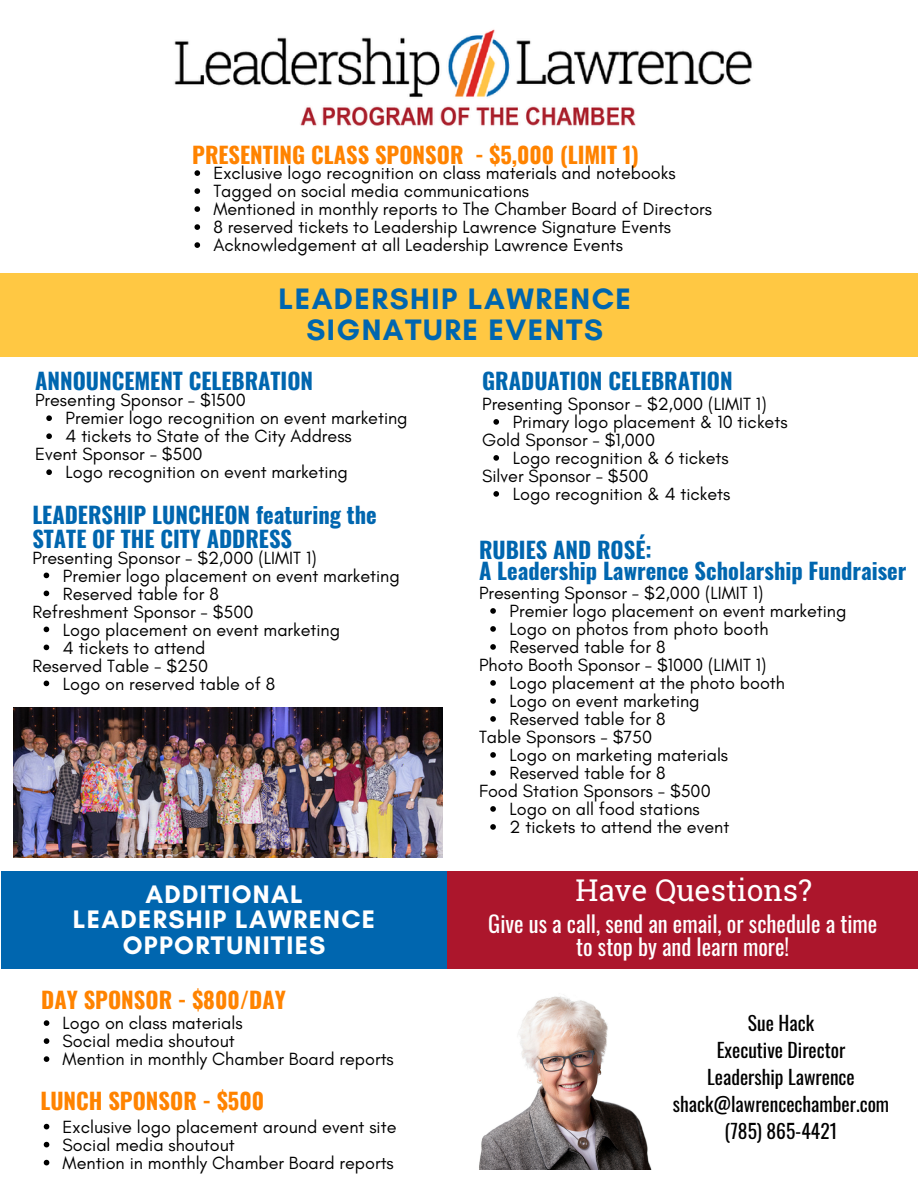
<style>
.page{position:relative;width:918px;height:1188px;background:#fff}
.page>*{position:absolute;margin:0;border:0;box-sizing:border-box;transform-origin:0 0}
.t1{font:700 30.15px/30.2px "Glacial Indifference";letter-spacing:.05em;color:#0066af;text-align:center}
.t2{font:30px "Roboto Slab";color:#fff}
.t3{font:700 25.8px/25.8px "Glacial Indifference";letter-spacing:.05em;color:#fff;text-align:center}
.t4{font:700 22.5px/20.2px "Oswald";color:#0066af}
.t5{font:700 22.5px "Oswald";color:#ff8300}
.t6{font:22.5px/23.7px "Oswald";color:#fff;text-align:center}
.t7{font:19.5px "Oswald";color:#000}
.t8{font:18px "Glacial Indifference";color:#000}
</style>
<div class="page">
<img style="left:174px;top:29px;width:578px;height:97px">
<div style="left:0;top:273px;width:918px;height:84px;background:#ffc843"></div>
<div style="left:1px;top:871px;width:446px;height:98px;background:#0066af"></div>
<div style="left:448px;top:871px;width:470px;height:98px;background:#ac162c"></div>
<img style="left:479px;top:996px;width:173px;height:174px">
<img style="left:14px;top:708px;width:428px;height:149px">
<svg style="left:194px;top:170px;width:6px;height:6px"></svg>
<svg style="left:194px;top:188px;width:6px;height:6px"></svg>
<svg style="left:194px;top:206px;width:6px;height:6px"></svg>
<svg style="left:194px;top:224px;width:6px;height:6px"></svg>
<svg style="left:194px;top:242px;width:6px;height:6px"></svg>
<svg style="left:493px;top:419px;width:6px;height:6px"></svg>
<svg style="left:493px;top:455px;width:6px;height:6px"></svg>
<svg style="left:493px;top:491px;width:6px;height:6px"></svg>
<svg style="left:46px;top:415px;width:6px;height:6px"></svg>
<svg style="left:46px;top:433px;width:6px;height:6px"></svg>
<svg style="left:46px;top:469px;width:6px;height:6px"></svg>
<svg style="left:490px;top:608px;width:6px;height:6px"></svg>
<svg style="left:490px;top:626px;width:6px;height:6px"></svg>
<svg style="left:490px;top:644px;width:6px;height:6px"></svg>
<svg style="left:490px;top:680px;width:6px;height:6px"></svg>
<svg style="left:490px;top:698px;width:6px;height:6px"></svg>
<svg style="left:490px;top:716px;width:6px;height:6px"></svg>
<svg style="left:490px;top:752px;width:6px;height:6px"></svg>
<svg style="left:490px;top:770px;width:6px;height:6px"></svg>
<svg style="left:490px;top:806px;width:6px;height:6px"></svg>
<svg style="left:490px;top:824px;width:6px;height:6px"></svg>
<svg style="left:44px;top:1124px;width:5px;height:5px"></svg>
<svg style="left:44px;top:1142px;width:5px;height:5px"></svg>
<svg style="left:44px;top:1160px;width:5px;height:5px"></svg>
<svg style="left:44px;top:1020px;width:5px;height:6px"></svg>
<svg style="left:44px;top:1038px;width:5px;height:6px"></svg>
<svg style="left:44px;top:1056px;width:5px;height:6px"></svg>
<svg style="left:44px;top:573px;width:5px;height:5px"></svg>
<svg style="left:44px;top:591px;width:5px;height:5px"></svg>
<svg style="left:44px;top:627px;width:5px;height:5px"></svg>
<svg style="left:44px;top:645px;width:5px;height:5px"></svg>
<svg style="left:44px;top:681px;width:5px;height:5px"></svg>
<p class="t5" style="left:192px;top:137px;width:448px">PRESENTING CLASS SPONSOR - $5,000 (LIMIT 1)</p>
<p class="t8" style="left:213px;top:162px;width:464px">Exclusive logo recognition on class materials and notebooks</p>
<p class="t8" style="left:213px;top:180px;width:317px">Tagged on social media communications</p>
<p class="t8" style="left:213px;top:198px;width:500px">Mentioned in monthly reports to The Chamber Board of Directors</p>
<h1 class="t8" style="left:213px;top:216px;width:459px">8 reserved tickets to Leadership Lawrence Signature Events</h1>
<h4 class="t8" style="left:213px;top:234px;width:411px">Acknowledgement at all Leadership Lawrence Events</h4>
<p class="t1" style="left:278px;top:284px;width:354px">LEADERSHIP LAWRENCE<br>SIGNATURE EVENTS</p>
<p class="t4" style="left:35px;top:370px;width:280px">ANNOUNCEMENT CELEBRATION</p>
<p class="t8" style="left:35px;top:389px;width:212px">Presenting Sponsor - $1500</p>
<p class="t8" style="left:66px;top:407px;width:344px">Premier logo recognition on event marketing</p>
<p class="t8" style="left:66px;top:425px;width:288px">4 tickets to State of the City Address</p>
<p class="t8" style="left:35px;top:443px;width:169px">Event Sponsor - $500</p>
<p class="t8" style="left:66px;top:461px;width:284px">Logo recognition on event marketing</p>
<h2 class="t4" style="left:32px;top:502px;width:346px;line-height:23.7px">LEADERSHIP LUNCHEON featuring the<br>STATE OF THE CITY ADDRESS</h2>
<h6 class="t8" style="left:32px;top:546px;width:286px">Presenting Sponsor - $2,000 (LIMIT 1)</h6>
<h4 class="t8" style="left:63px;top:564px;width:338px">Premier logo placement on event marketing</h4>
<p class="t8" style="left:63px;top:582px;width:157px">Reserved table for 8</p>
<p class="t8" style="left:32px;top:600px;width:223px">Refreshment Sponsor - $500</p>
<p class="t8" style="left:63px;top:618px;width:279px">Logo placement on event marketing</p>
<h4 class="t8" style="left:63px;top:636px;width:144px">4 tickets to attend</h4>
<p class="t8" style="left:32px;top:654px;width:177px">Reserved Table - $250</p>
<p class="t8" style="left:63px;top:672px;width:214px">Logo on reserved table of 8</p>
<h3 class="t3" style="left:73px;top:881px;width:304px">ADDITIONAL<br>LEADERSHIP LAWRENCE<br>OPPORTUNITIES</h3>
<p class="t5" style="left:41px;top:982px;width:246px">DAY SPONSOR - $800/DAY</p>
<p class="t8" style="left:63px;top:1012px;width:182px">Logo on class materials</p>
<p class="t8" style="left:63px;top:1030px;width:174px">Social media shoutout</p>
<p class="t8" style="left:63px;top:1048px;width:333px">Mention in monthly Chamber Board reports</p>
<p class="t5" style="left:40px;top:1083px;width:225px">LUNCH SPONSOR - $500</p>
<p class="t8" style="left:63px;top:1116px;width:335px">Exclusive logo placement around event site</p>
<p class="t8" style="left:63px;top:1134px;width:174px">Social media shoutout</p>
<p class="t8" style="left:63px;top:1152px;width:333px">Mention in monthly Chamber Board reports</p>
<p class="t4" style="left:482px;top:370px;width:252px">GRADUATION CELEBRATION</p>
<p class="t8" style="left:482px;top:393px;width:286px">Presenting Sponsor - $2,000 (LIMIT 1)</p>
<p class="t8" style="left:513px;top:411px;width:276px">Primary logo placement &amp; 10 tickets</p>
<p class="t8" style="left:482px;top:429px;width:174px">Gold Sponsor - $1,000</p>
<p class="t8" style="left:513px;top:447px;width:217px">Logo recognition &amp; 6 tickets</p>
<h5 class="t8" style="left:482px;top:465px;width:168px">Silver Sponsor - $500</h5>
<p class="t8" style="left:513px;top:483px;width:219px">Logo recognition &amp; 4 tickets</p>
<p class="t4" style="left:479px;top:539px;width:429px">RUBIES AND ROSÉ:<br>A Leadership Lawrence Scholarship Fundraiser</p>
<p class="t8" style="left:479px;top:582px;width:286px">Presenting Sponsor - $2,000 (LIMIT 1)</p>
<h4 class="t8" style="left:510px;top:600px;width:338px">Premier logo placement on event marketing</h4>
<p class="t8" style="left:510px;top:618px;width:260px">Logo on photos from photo booth</p>
<p class="t8" style="left:510px;top:636px;width:157px">Reserved table for 8</p>
<p class="t8" style="left:479px;top:654px;width:289px">Photo Booth Sponsor - $1000 (LIMIT 1)</p>
<p class="t8" style="left:510px;top:672px;width:277px">Logo placement at the photo booth</p>
<p class="t8" style="left:510px;top:690px;width:192px">Logo on event marketing</p>
<p class="t8" style="left:510px;top:708px;width:157px">Reserved table for 8</p>
<h5 class="t8" style="left:479px;top:726px;width:175px">Table Sponsors - $750</h5>
<p class="t8" style="left:510px;top:744px;width:220px">Logo on marketing materials</p>
<p class="t8" style="left:510px;top:762px;width:157px">Reserved table for 8</p>
<p class="t8" style="left:479px;top:780px;width:233px">Food Station Sponsors - $500</p>
<p class="t8" style="left:510px;top:798px;width:192px">Logo on all food stations</p>
<p class="t8" style="left:510px;top:816px;width:221px">2 tickets to attend the event</p>
<p class="t2" style="left:575px;top:870px;width:238px">Have Questions?</p>
<p class="t6" style="left:488px;top:911px;width:390px">Give us a call, send an email, or schedule a time to stop by and learn more!</p>
<p class="t7" style="left:748px;top:1008px;width:68px">Sue Hack</p>
<p class="t7" style="left:717px;top:1035px;width:130px">Executive Director</p>
<p class="t7" style="left:707px;top:1062px;width:149px">Leadership Lawrence</p>
<p class="t7" style="left:673px;top:1089px;width:218px">shack@lawrencechamber.com</p>
<p class="t7" style="left:725px;top:1116px;width:114px">(785) 865-4421</p>
</div>
